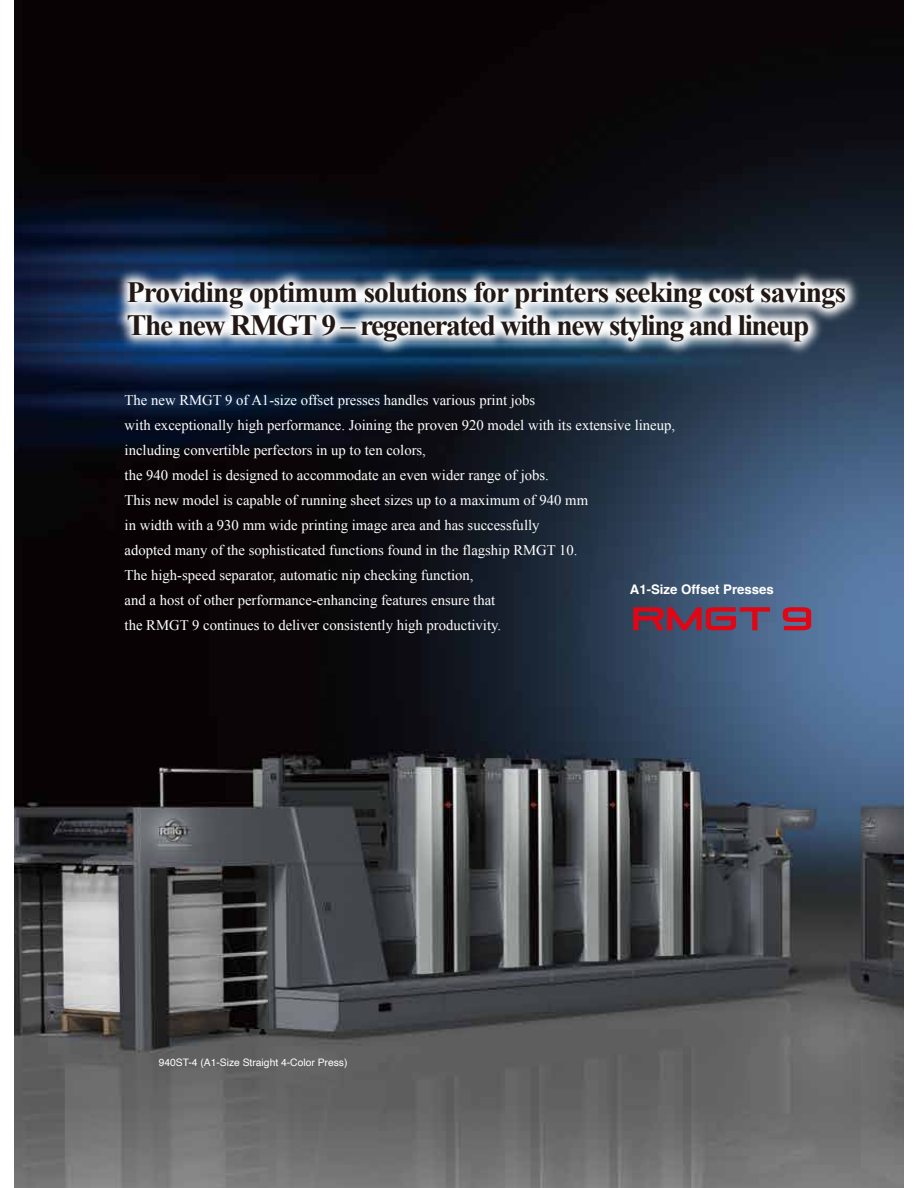
<style>
.page{position:relative;width:918px;height:1188px;background:#fff}
.page>*{position:absolute;margin:0;border:0;box-sizing:border-box;transform-origin:0 0}
.t1{font:700 29.4px/32.4px "Times New Roman";letter-spacing:-.03em;color:#221815}
.t2{font:14.7px/25px "Times New Roman";color:#fff}
.t3{font:700 13.2px "Helvetica";color:#fff}
.t4{font:10.35px "Helvetica";color:#fff}
.s1{font-weight:400}
</style>
<div class="page">
<img style="left:15px;top:0;width:889px;height:1188px">
<svg style="left:783px;top:607px;width:28px;height:23px"></svg>
<svg style="left:633px;top:607px;width:137px;height:23px;background:#8b324a"></svg>
<img style="left:110px;top:265px;width:753px;height:94px">
<img style="left:121px;top:272px;width:731px;height:78px">
<p class="t1" style="left:127px;top:275px;width:721px">Providing optimum solutions for printers seeking cost savings<br>The new RMGT 9 <span class="s1">–</span> regenerated with new styling and lineup</p>
<p class="t2" style="left:125px;top:388px;width:552px">The new RMGT 9 of A1-size offset presses handles various print jobs<br>with exceptionally high performance. Joining the proven 920 model with its extensive lineup, including convertible perfectors in up to ten colors,<br>the 940 model is designed to accommodate an even wider range of jobs.<br>This new model is capable of running sheet sizes up to a maximum of 940 mm<br>in width with a 930 mm wide printing image area and has successfully<br>adopted many of the sophisticated functions found in the flagship RMGT 10.<br>The high-speed separator, automatic nip checking function,<br>and a host of other performance-enhancing features ensure that<br>the RMGT 9 continues to deliver consistently high productivity.</p>
<p class="t3" style="left:630px;top:579px;width:146px">A1-Size Offset Presses</p>
<p class="t4" style="left:159px;top:1054px;width:190px">940ST-4 (A1-Size Straight 4-Color Press)</p>
</div>
